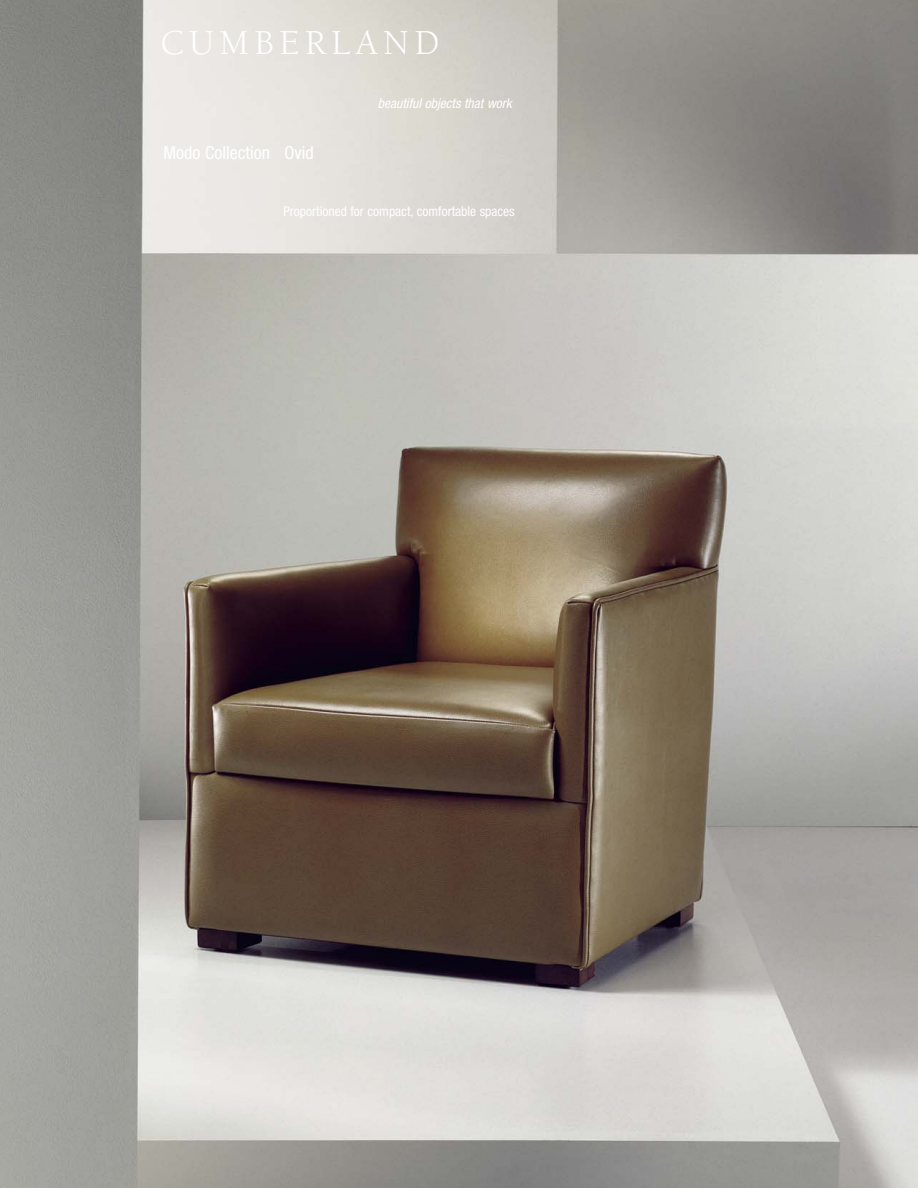
<style>
.page{position:relative;width:918px;height:1188px;background:#fff}
.page>*{position:absolute;margin:0;border:0;box-sizing:border-box;transform-origin:0 0}
.t1{font:36px "Berkeley";letter-spacing:.155em;color:#fff}
.t2{font:condensed 18px "Helvetica Neue";color:#fff}
.t3{font:condensed 13.5px "Helvetica Neue";color:#fff}
.t4{font:italic condensed 13.5px "Helvetica Neue";color:#fff}
</style>
<div class="page">
<img style="left:0;top:0;width:918px;height:1188px">
<p class="t1" style="left:160px;top:28px;width:281px">CUMBERLAND</p>
<p class="t2" style="left:163px;top:147px;width:152px">Modo Collection Ovid</p>
<p class="t4" style="left:378px;top:99px;width:135px">beautiful objects that work</p>
<p class="t3" style="left:283px;top:206px;width:233px">Proportioned for compact, comfortable spaces</p>
</div>
